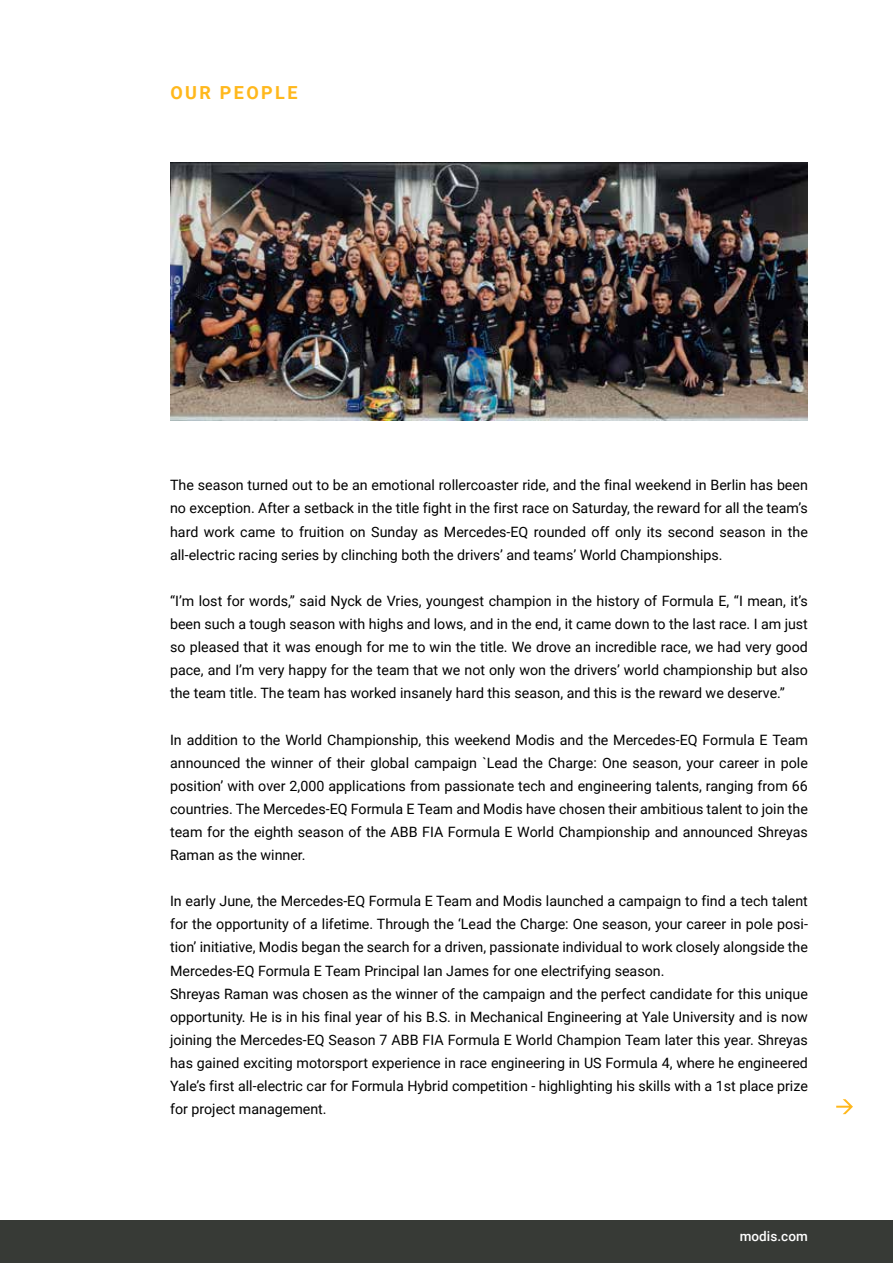
<style>
.page{position:relative;width:893px;height:1263px;background:#fff}
.page>*{position:absolute;margin:0;border:0;box-sizing:border-box;transform-origin:0 0}
.t1{font:700 18px "Roboto";letter-spacing:.135em;color:#ffb81c}
.t2{font:14.25px/23.1px "Roboto";color:#000;text-align:justify}
.t3{font:500 13.5px "Roboto";letter-spacing:.005em;color:#fff}
</style>
<div class="page">
<div style="left:0;top:1220px;width:893px;height:43px;background:#373a36"></div>
<svg style="left:836px;top:1099px;width:17px;height:15px"></svg>
<img style="left:170px;top:162px;width:638px;height:259px">
<p class="t1" style="left:170px;top:80px;width:129px">OUR PEOPLE</p>
<p class="t2" style="left:170px;top:473px;width:639px">The season turned out to be an emotional rollercoaster ride, and the final weekend in Berlin has been no exception. After a setback in the title fight in the first race on Saturday, the reward for all the team’s hard work came to fruition on Sunday as Mercedes-EQ rounded off only its second season in the all-electric racing series by clinching both the drivers’ and teams’ World Championships.</p>
<p class="t2" style="left:170px;top:589px;width:639px">“I’m lost for words,” said Nyck de Vries, youngest champion in the history of Formula E, “I mean, it’s been such a tough season with highs and lows, and in the end, it came down to the last race. I am just so pleased that it was enough for me to win the title. We drove an incredible race, we had very good pace, and I’m very happy for the team that we not only won the drivers’ world championship but also the team title. The team has worked insanely hard this season, and this is the reward we deserve.”</p>
<p class="t2" style="left:170px;top:727px;width:639px">In addition to the World Championship, this weekend Modis and the Mercedes-EQ Formula E Team announced the winner of their global campaign `Lead the Charge: One season, your career in pole position’ with over 2,000 applications from passionate tech and engineering talents, ranging from 66 countries. The Mercedes-EQ Formula E Team and Modis have chosen their ambitious talent to join the team for the eighth season of the ABB FIA Formula E World Championship and announced Shreyas Raman as the winner.</p>
<p class="t2" style="left:170px;top:889px;width:639px;text-align:left">In early June, the Mercedes-EQ Formula E Team and Modis launched a campaign to find a tech talent for the opportunity of a lifetime. Through the ‘Lead the Charge: One season, your career in pole posi&shy;tion’ initiative, Modis began the search for a driven, passionate individual to work closely alongside the Mercedes-EQ Formula E Team Principal Ian James for one electrifying season.<br>Shreyas Raman was chosen as the winner of the campaign and the perfect candidate for this unique opportunity. He is in his final year of his B.S. in Mechanical Engineering at Yale University and is now joining the Mercedes-EQ Season 7 ABB FIA Formula E World Champion Team later this year. Shreyas has gained exciting motorsport experience in race engineering in US Formula 4, where he engineered Yale’s first all-electric car for Formula Hybrid competition - highlighting his skills with a 1st place prize for project management.</p>
<p class="t3" style="left:740px;top:1226px;width:70px">modis.com</p>
</div>
